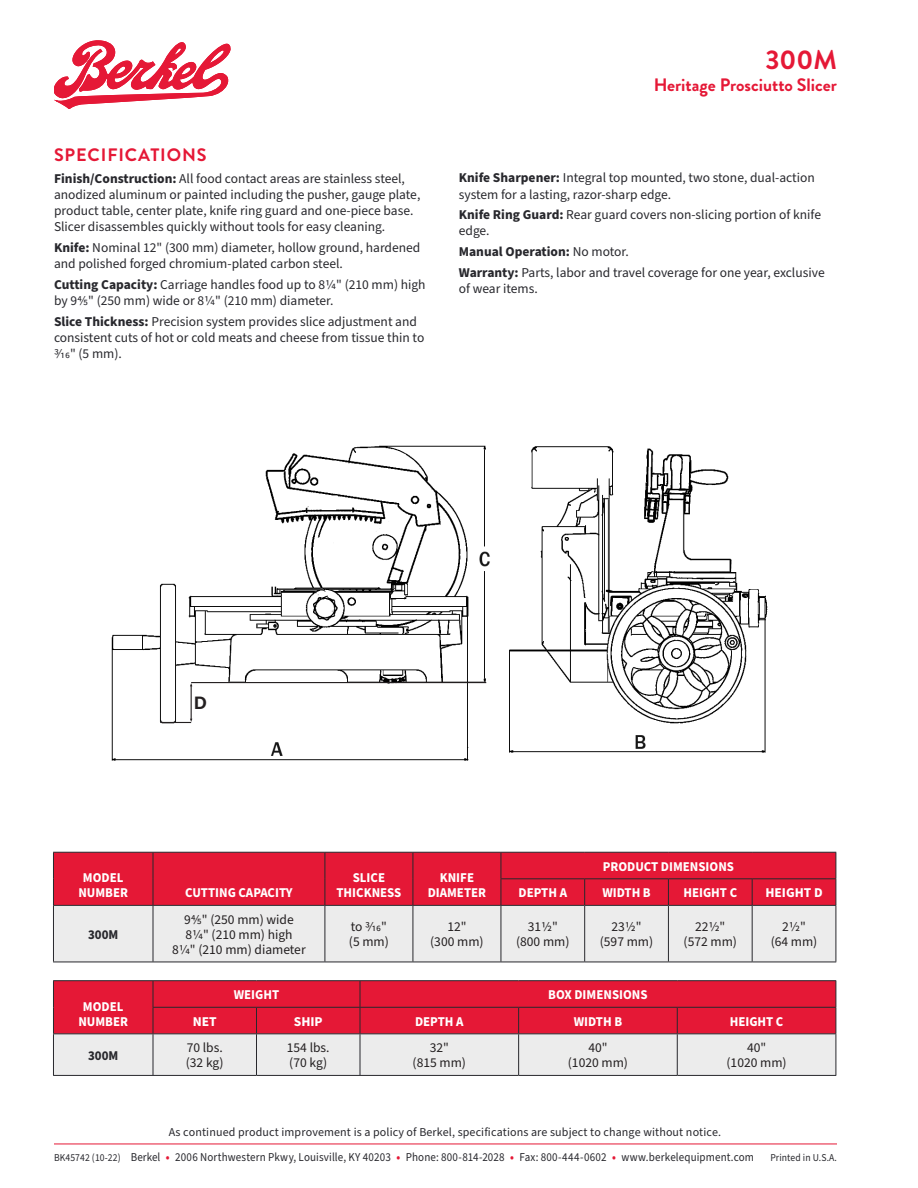
<style>
.page{position:relative;width:918px;height:1188px;background:#fff}
.page>*{position:absolute;margin:0;border:0;box-sizing:border-box;transform-origin:0 0}
.t1{font:700 27px "Brandon Grotesque";color:#e51836}
.Section_Title{font:700 18px "Brandon Grotesque";color:#e51836}
.Section_Title-2{font:700 18px "Brandon Grotesque";letter-spacing:.05em;color:#e51836}
.Standard_Features{font:700 18px "Acumin Pro";color:#231f20}
.META{font:13.5px/16.2px "Source Sans Pro";color:#28282d}
.Chart_Regular_Text{font:13.5px "Source Sans Pro";color:#231f20}
.Chart_Bold_Text{font:700 13.5px/15px "Source Sans Pro";color:#fff;text-align:center;scale:.95 1}
.META-2{font:700 13.5px "Source Sans Pro";color:#28282d}
.Chart_Bold_Text-2{font:700 13.5px "Source Sans Pro";color:#fff}
.Chart_Model{font:700 13.5px "Source Sans Pro";color:#28282d;scale:.95 1}
.t2{font:12px/25.2px "Source Sans Pro";letter-spacing:.01em;color:#28282d}
.Page_Footer{font:10.5px "Source Sans Pro";letter-spacing:.01em;color:#28282d;scale:.92 1}
.s1{font-weight:700}
.s2{font-weight:400}
.s3{font-size:10.5px}
.s4{font-weight:700;color:#e51836}
</style>
<div class="page">
<svg style="left:54px;top:41px;width:176px;height:68px"></svg>
<hr style="left:54px;top:1144px;width:783px;height:1px;background:#e51836">
<div style="left:54px;top:906px;width:782px;height:56px;background:#ececec"></div>
<svg style="left:53px;top:852px;width:784px;height:53px;background:#de1835"></svg>
<hr style="left:53px;top:905px;width:100px;height:1px;background:#28282d">
<hr style="left:53px;top:906px;width:1px;height:56px;background:#28282d">
<hr style="left:153px;top:905px;width:172px;height:1px;background:#28282d">
<hr style="left:153px;top:906px;width:1px;height:56px;background:#28282d">
<hr style="left:325px;top:905px;width:88px;height:1px;background:#28282d">
<hr style="left:325px;top:906px;width:1px;height:56px;background:#28282d">
<hr style="left:413px;top:905px;width:88px;height:1px;background:#28282d">
<hr style="left:413px;top:906px;width:1px;height:56px;background:#28282d">
<hr style="left:501px;top:905px;width:84px;height:1px;background:#28282d">
<hr style="left:501px;top:906px;width:1px;height:56px;background:#28282d">
<hr style="left:585px;top:905px;width:83px;height:1px;background:#28282d">
<hr style="left:584px;top:906px;width:1px;height:56px;background:#28282d">
<hr style="left:668px;top:905px;width:84px;height:1px;background:#28282d">
<hr style="left:668px;top:906px;width:1px;height:56px;background:#28282d">
<hr style="left:752px;top:905px;width:84px;height:1px;background:#28282d">
<hr style="left:752px;top:906px;width:1px;height:56px;background:#28282d">
<hr style="left:836px;top:906px;width:1px;height:56px;background:#28282d">
<hr style="left:53px;top:962px;width:100px;height:1px;background:#28282d">
<hr style="left:153px;top:962px;width:172px;height:1px;background:#28282d">
<hr style="left:325px;top:962px;width:88px;height:1px;background:#28282d">
<hr style="left:413px;top:962px;width:88px;height:1px;background:#28282d">
<hr style="left:501px;top:962px;width:84px;height:1px;background:#28282d">
<hr style="left:585px;top:962px;width:83px;height:1px;background:#28282d">
<hr style="left:668px;top:962px;width:84px;height:1px;background:#28282d">
<hr style="left:752px;top:962px;width:84px;height:1px;background:#28282d">
<hr style="left:53px;top:980px;width:100px;height:1px;background:#28282d">
<hr style="left:153px;top:980px;width:103px;height:1px;background:#28282d">
<hr style="left:257px;top:980px;width:103px;height:1px;background:#28282d">
<hr style="left:360px;top:980px;width:159px;height:1px;background:#28282d">
<hr style="left:519px;top:980px;width:158px;height:1px;background:#28282d">
<hr style="left:677px;top:980px;width:159px;height:1px;background:#28282d">
<svg style="left:53px;top:981px;width:784px;height:94px;background:#e37484"></svg>
<hr style="left:53px;top:1033px;width:100px;height:1px;background:#28282d">
<hr style="left:53px;top:1034px;width:1px;height:41px;background:#28282d">
<hr style="left:153px;top:1033px;width:103px;height:1px;background:#28282d">
<hr style="left:153px;top:1034px;width:1px;height:41px;background:#28282d">
<hr style="left:257px;top:1033px;width:103px;height:1px;background:#28282d">
<hr style="left:256px;top:1034px;width:1px;height:41px;background:#28282d">
<hr style="left:360px;top:1033px;width:159px;height:1px;background:#28282d">
<hr style="left:360px;top:1034px;width:1px;height:41px;background:#28282d">
<hr style="left:519px;top:1033px;width:158px;height:1px;background:#28282d">
<hr style="left:518px;top:1034px;width:1px;height:41px;background:#28282d">
<hr style="left:677px;top:1033px;width:159px;height:1px;background:#28282d">
<hr style="left:677px;top:1034px;width:1px;height:41px;background:#28282d">
<hr style="left:836px;top:1034px;width:1px;height:41px;background:#28282d">
<hr style="left:53px;top:1075px;width:100px;height:1px;background:#28282d">
<hr style="left:153px;top:1075px;width:103px;height:1px;background:#28282d">
<hr style="left:257px;top:1075px;width:103px;height:1px;background:#28282d">
<hr style="left:360px;top:1075px;width:159px;height:1px;background:#28282d">
<hr style="left:519px;top:1075px;width:158px;height:1px;background:#28282d">
<hr style="left:677px;top:1075px;width:159px;height:1px;background:#28282d">
<img style="left:111px;top:445px;width:657px;height:316px">
<hr style="left:160px;top:722px;width:31px;height:1px;background:#231f20">
<hr style="left:191px;top:682px;width:295px;height:1px;background:#231f20">
<hr style="left:191px;top:686px;width:1px;height:33px;background:#231f20">
<p class="Section_Title-2" style="left:54px;top:142px;width:154px">SPECIFICATIONS</p>
<p class="META" style="left:54px;top:171px;width:368px"><span class="s1">Finish/Construction:</span> All food contact areas are stainless steel, anodized aluminum or painted including the pusher, gauge plate, product table, center plate, knife ring guard and one-piece base.<br>Slicer disassembles quickly without tools for easy cleaning.</p>
<p class="META" style="left:54px;top:240px;width:368px"><span class="s1">Knife:</span> Nominal 12" (300 mm) diameter, hollow ground, hardened and polished forged chromium-plated carbon steel.</p>
<p class="META" style="left:54px;top:277px;width:373px"><span class="s1">Cutting Capacity:</span> Carriage handles food up to 81/4" (210 mm) high by 94/5" (250 mm) wide or 81/4" (210 mm) diameter.</p>
<p class="META" style="left:54px;top:314px;width:372px"><span class="s1">Slice Thickness:</span> Precision system provides slice adjustment and consistent cuts of hot or cold meats and cheese from tissue thin to<br>3/16" (5 mm).</p>
<h1 class="t1" style="left:766px;top:41px;width:73px">300M</h1>
<h2 class="Section_Title" style="left:654px;top:72px;width:185px">Heritage Prosciutto Slicer</h2>
<p class="META" style="left:459px;top:170px;width:358px"><span class="s1">Knife Sharpener:</span> Integral top mounted, two stone, dual-action system for a lasting, razor-sharp edge.</p>
<p class="META" style="left:459px;top:207px;width:364px"><span class="s1">Knife Ring Guard:</span> Rear guard covers non-slicing portion of knife edge.</p>
<p class="META-2" style="left:459px;top:242px;width:171px">Manual Operation: <span class="s2">No motor.</span></p>
<p class="META" style="left:459px;top:265px;width:367px"><span class="s1">Warranty:</span> Parts, labor and travel coverage for one year, exclusive of wear items.</p>
<p class="Standard_Features" style="left:194px;top:690px;width:15px">D</p>
<p class="Chart_Bold_Text" style="left:603px;top:859px;width:140px">PRODUCT DIMENSIONS</p>
<p class="Chart_Bold_Text" style="left:78px;top:870px;width:54px">MODEL<br>NUMBER</p>
<p class="Chart_Model" style="left:88px;top:925px;width:33px">300M</p>
<p class="Chart_Bold_Text" style="left:78px;top:999px;width:54px">MODEL<br>NUMBER</p>
<p class="Chart_Model" style="left:88px;top:1046px;width:33px">300M</p>
<p class="Chart_Bold_Text" style="left:185px;top:885px;width:115px">CUTTING CAPACITY</p>
<p class="Chart_Regular_Text" style="left:184px;top:910px;width:111px">94/5" (250 mm) wide</p>
<p class="Chart_Regular_Text" style="left:185px;top:925px;width:109px">81/4" (210 mm) high</p>
<p class="Chart_Regular_Text" style="left:172px;top:940px;width:135px">81/4" (210 mm) diameter</p>
<p class="Chart_Bold_Text" style="left:353px;top:870px;width:36px">SLICE</p>
<p class="Chart_Bold_Text" style="left:336px;top:885px;width:70px">THICKNESS</p>
<p class="Chart_Regular_Text" style="left:351px;top:918px;width:38px">to 3/16"</p>
<p class="Chart_Regular_Text" style="left:349px;top:933px;width:42px">(5 mm)</p>
<p class="Chart_Bold_Text" style="left:440px;top:870px;width:38px">KNIFE</p>
<p class="Chart_Bold_Text" style="left:428px;top:885px;width:63px">DIAMETER</p>
<p class="Chart_Regular_Text" style="left:447px;top:918px;width:21px">12"</p>
<p class="Chart_Regular_Text" style="left:430px;top:933px;width:55px">(300 mm)</p>
<p class="Chart_Bold_Text" style="left:519px;top:885px;width:53px">DEPTH A</p>
<p class="Chart_Bold_Text" style="left:602px;top:885px;width:52px">WIDTH B</p>
<p class="Chart_Bold_Text" style="left:683px;top:885px;width:58px">HEIGHT C</p>
<p class="Chart_Bold_Text-2" style="left:765px;top:883px;width:59px">HEIGHT D</p>
<p class="Chart_Regular_Text" style="left:528px;top:918px;width:32px">311/2"</p>
<p class="Chart_Regular_Text" style="left:516px;top:933px;width:55px">(800 mm)</p>
<p class="Chart_Regular_Text" style="left:611px;top:918px;width:32px">231/2"</p>
<p class="Chart_Regular_Text" style="left:600px;top:933px;width:55px">(597 mm)</p>
<p class="Chart_Regular_Text" style="left:695px;top:918px;width:32px">221/2"</p>
<p class="Chart_Regular_Text" style="left:684px;top:933px;width:55px">(572 mm)</p>
<p class="Chart_Regular_Text" style="left:782px;top:918px;width:25px">21/2"</p>
<p class="Chart_Regular_Text" style="left:771px;top:933px;width:48px">(64 mm)</p>
<p class="Chart_Bold_Text" style="left:234px;top:987px;width:49px">WEIGHT</p>
<p class="Chart_Bold_Text" style="left:548px;top:987px;width:106px">BOX DIMENSIONS</p>
<p class="Chart_Bold_Text-2" style="left:193px;top:1012px;width:25px">NET</p>
<p class="Chart_Bold_Text-2" style="left:294px;top:1012px;width:30px">SHIP</p>
<p class="Chart_Bold_Text" style="left:415px;top:1014px;width:53px">DEPTH A</p>
<p class="Chart_Bold_Text" style="left:574px;top:1014px;width:52px">WIDTH B</p>
<p class="Chart_Bold_Text" style="left:730px;top:1014px;width:58px">HEIGHT C</p>
<p class="Chart_Regular_Text" style="left:187px;top:1039px;width:38px">70 lbs.</p>
<p class="Chart_Regular_Text" style="left:186px;top:1054px;width:39px">(32 kg)</p>
<p class="Chart_Regular_Text" style="left:287px;top:1039px;width:44px">154 lbs.</p>
<p class="Chart_Regular_Text" style="left:289px;top:1054px;width:39px">(70 kg)</p>
<p class="Chart_Regular_Text" style="left:430px;top:1039px;width:21px">32"</p>
<p class="Chart_Regular_Text" style="left:413px;top:1054px;width:55px">(815 mm)</p>
<p class="Chart_Regular_Text" style="left:588px;top:1039px;width:21px">40"</p>
<p class="Chart_Regular_Text" style="left:568px;top:1054px;width:62px">(1020 mm)</p>
<p class="Chart_Regular_Text" style="left:747px;top:1039px;width:21px">40"</p>
<p class="Chart_Regular_Text" style="left:727px;top:1054px;width:62px">(1020 mm)</p>
<p class="t2" style="left:54px;top:1119px;width:702px;text-indent:115px">As continued product improvement is a policy of Berkel, specifications are subject to change without notice.<br><span class="s3">BK45742 (10-22)</span> Berkel <span class="s4">•</span> 2006 Northwestern Pkwy, Louisville, KY 40203 <span class="s4">•</span> Phone: 800-814-2028 <span class="s4">•</span> Fax: 800-444-0602 <span class="s4">•</span> www.berkelequipment.com</p>
<p class="Page_Footer" style="left:770px;top:1150px;width:74px">Printed in U.S.A.</p>
</div>
